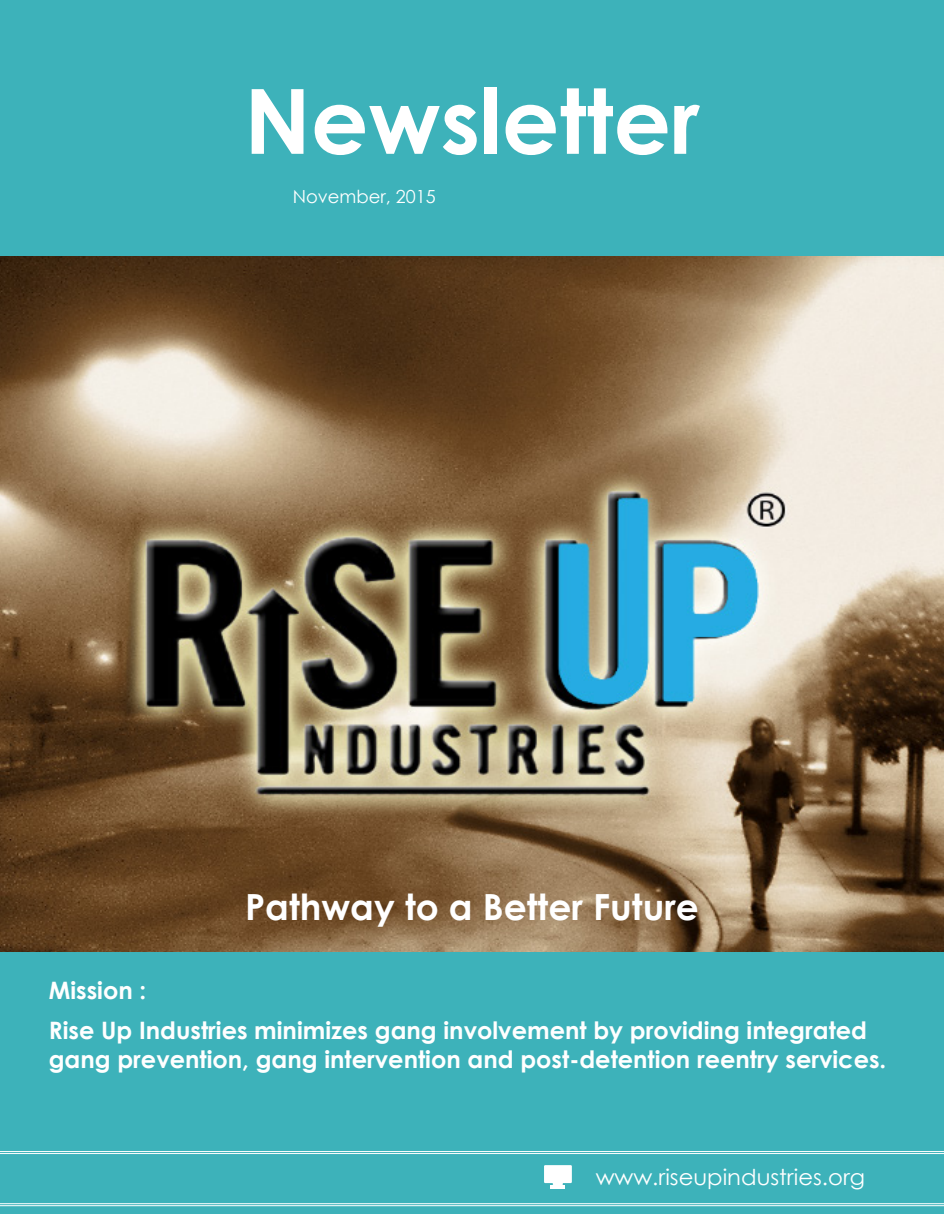
<style>
.page{position:relative;width:944px;height:1214px;background:#fff}
.page>*{position:absolute;margin:0;border:0;box-sizing:border-box;transform-origin:0 0}
.t1{font:700 90px "Century Gothic";color:#fff}
.t2{font:700 36px "Century Gothic";color:#fff}
.t3{font:700 24px/28.8px "Century Gothic";color:#fff}
.t4{font:21.9px "Century Gothic";color:#fff}
.t5{font:18px "Century Gothic";color:#fff}
</style>
<div class="page">
<img style="left:0;top:256px;width:944px;height:696px">
<div style="left:0;top:0;width:944px;height:256px;background:#3db2ba"></div>
<div style="left:0;top:952px;width:944px;height:262px;background:#3db2ba"></div>
<hr style="left:0;top:1151px;width:944px;height:1px;background:#fff">
<hr style="left:0;top:1153px;width:944px;height:1px;background:#fff">
<hr style="left:0;top:1203px;width:944px;height:1px;background:#fff">
<hr style="left:0;top:1205px;width:944px;height:1px;background:#fff">
<div style="left:544px;top:1165px;width:28px;height:18px;background:#fff"></div>
<hr style="left:551px;top:1184px;width:14px;height:4px;background:#fff">
<p class="t1" style="left:244px;top:53px;width:457px">Newsletter</p>
<p class="t5" style="left:293px;top:184px;width:144px">November, 2015</p>
<p class="t3" style="left:49px;top:975px;width:99px">Mission :</p>
<p class="t2" style="left:245px;top:880px;width:455px">Pathway to a Better Future</p>
<p class="t3" style="left:49px;top:1014px;width:839px">Rise Up Industries minimizes gang involvement by providing integrated gang prevention, gang intervention and post-detention reentry services.</p>
<p class="t4" style="left:595px;top:1161px;width:271px">www.riseupindustries.org</p>
</div>
